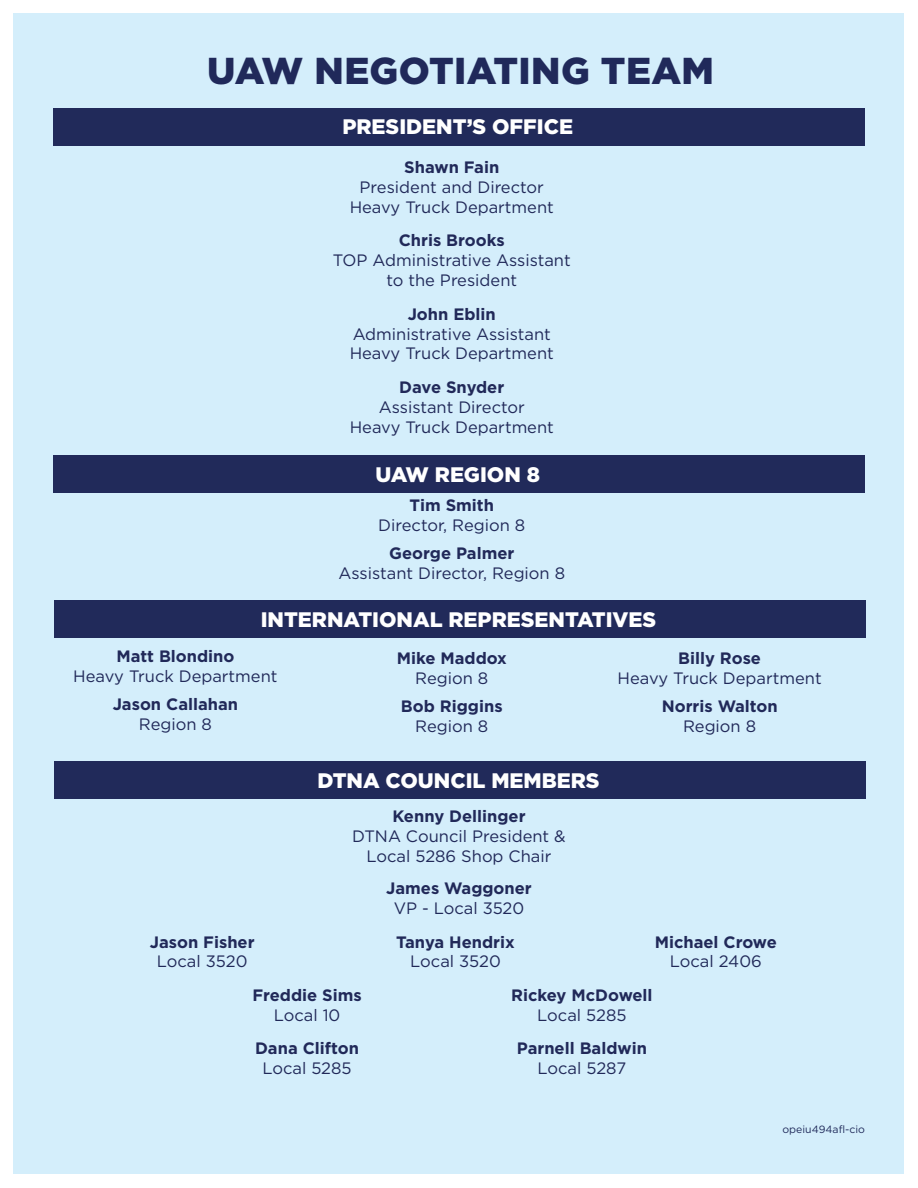
<style>
.page{position:relative;width:918px;height:1188px;background:#fff}
.page>*{position:absolute;margin:0;border:0;box-sizing:border-box;transform-origin:0 0}
.t1{font:900 37.5px "Gotham";letter-spacing:.01em;color:#20295a}
.t2{font:900 21px "Gotham";color:#fff}
.t3{font:16.5px/19.8px "Gotham";color:#212959;text-align:center}
.t4{font:700 16.5px "Gotham";color:#212959}
.t5{font:10.5px "Gotham";color:#202a5a}
</style>
<div class="page">
<div style="left:14px;top:14px;width:890px;height:1160px;background:#d4eefb"></div>
<div style="left:53px;top:108px;width:812px;height:38px;background:#212a5a"></div>
<div style="left:53px;top:455px;width:812px;height:38px;background:#212a5a"></div>
<div style="left:54px;top:600px;width:811px;height:38px;background:#212a5a"></div>
<div style="left:54px;top:762px;width:811px;height:37px;background:#212a5a"></div>
<p class="t1" style="left:207px;top:45px;width:508px">UAW NEGOTIATING TEAM</p>
<p class="t2" style="left:342px;top:112px;width:232px">PRESIDENT’S OFFICE</p>
<p class="t4" style="left:404px;top:156px;width:97px">Shawn Fain</p>
<p class="t3" style="left:360px;top:177px;width:186px">President and Director</p>
<p class="t3" style="left:350px;top:197px;width:206px">Heavy Truck Department</p>
<p class="t4" style="left:399px;top:230px;width:108px">Chris Brooks</p>
<p class="t3" style="left:333px;top:250px;width:240px">TOP Administrative Assistant to the President</p>
<p class="t4" style="left:408px;top:303px;width:90px">John Eblin</p>
<p class="t3" style="left:353px;top:324px;width:200px">Administrative Assistant</p>
<p class="t3" style="left:350px;top:343px;width:206px">Heavy Truck Department</p>
<p class="t4" style="left:399px;top:376px;width:107px">Dave Snyder</p>
<p class="t3" style="left:379px;top:397px;width:148px">Assistant Director</p>
<p class="t3" style="left:350px;top:417px;width:206px">Heavy Truck Department</p>
<p class="t2" style="left:376px;top:460px;width:166px">UAW REGION 8</p>
<p class="t4" style="left:410px;top:494px;width:86px">Tim Smith</p>
<p class="t3" style="left:378px;top:514px;width:149px">Director, Region 8</p>
<p class="t4" style="left:389px;top:542px;width:127px">George Palmer</p>
<p class="t3" style="left:338px;top:563px;width:228px">Assistant Director, Region 8</p>
<p class="t2" style="left:261px;top:605px;width:397px">INTERNATIONAL REPRESENTATIVES</p>
<p class="t4" style="left:116px;top:645px;width:120px">Matt Blondino</p>
<p class="t3" style="left:73px;top:666px;width:206px">Heavy Truck Department</p>
<p class="t4" style="left:113px;top:693px;width:127px">Jason Callahan</p>
<p class="t3" style="left:139px;top:714px;width:74px">Region 8</p>
<p class="t4" style="left:150px;top:931px;width:106px">Jason Fisher</p>
<p class="t3" style="left:157px;top:951px;width:92px">Local 3520</p>
<p class="t4" style="left:397px;top:647px;width:112px">Mike Maddox</p>
<p class="t3" style="left:415px;top:668px;width:74px">Region 8</p>
<p class="t4" style="left:401px;top:696px;width:103px">Bob Riggins</p>
<p class="t3" style="left:415px;top:716px;width:74px">Region 8</p>
<p class="t2" style="left:317px;top:766px;width:284px">DTNA COUNCIL MEMBERS</p>
<p class="t4" style="left:392px;top:805px;width:135px">Kenny Dellinger</p>
<p class="t3" style="left:352px;top:826px;width:215px">DTNA Council President &amp;</p>
<p class="t3" style="left:366px;top:846px;width:187px">Local 5286 Shop Chair</p>
<p class="t4" style="left:386px;top:878px;width:147px">James Waggoner</p>
<p class="t3" style="left:394px;top:898px;width:132px">VP - Local 3520</p>
<p class="t4" style="left:396px;top:931px;width:120px">Tanya Hendrix</p>
<p class="t3" style="left:410px;top:951px;width:92px">Local 3520</p>
<p class="t4" style="left:678px;top:647px;width:84px">Billy Rose</p>
<p class="t3" style="left:618px;top:668px;width:206px">Heavy Truck Department</p>
<p class="t4" style="left:662px;top:696px;width:117px">Norris Walton</p>
<p class="t3" style="left:683px;top:716px;width:74px">Region 8</p>
<p class="t4" style="left:655px;top:931px;width:124px">Michael Crowe</p>
<p class="t3" style="left:670px;top:951px;width:93px">Local 2406</p>
<p class="t4" style="left:252px;top:984px;width:111px">Freddie Sims</p>
<p class="t3" style="left:274px;top:1005px;width:68px">Local 10</p>
<p class="t4" style="left:255px;top:1038px;width:105px">Dana Clifton</p>
<p class="t3" style="left:262px;top:1058px;width:91px">Local 5285</p>
<p class="t4" style="left:511px;top:984px;width:143px">Rickey McDowell</p>
<p class="t3" style="left:537px;top:1005px;width:91px">Local 5285</p>
<p class="t4" style="left:517px;top:1038px;width:132px">Parnell Baldwin</p>
<p class="t3" style="left:537px;top:1058px;width:90px">Local 5287</p>
<p class="t5" style="left:783px;top:1122px;width:84px">opeiu494afl-cio</p>
</div>
